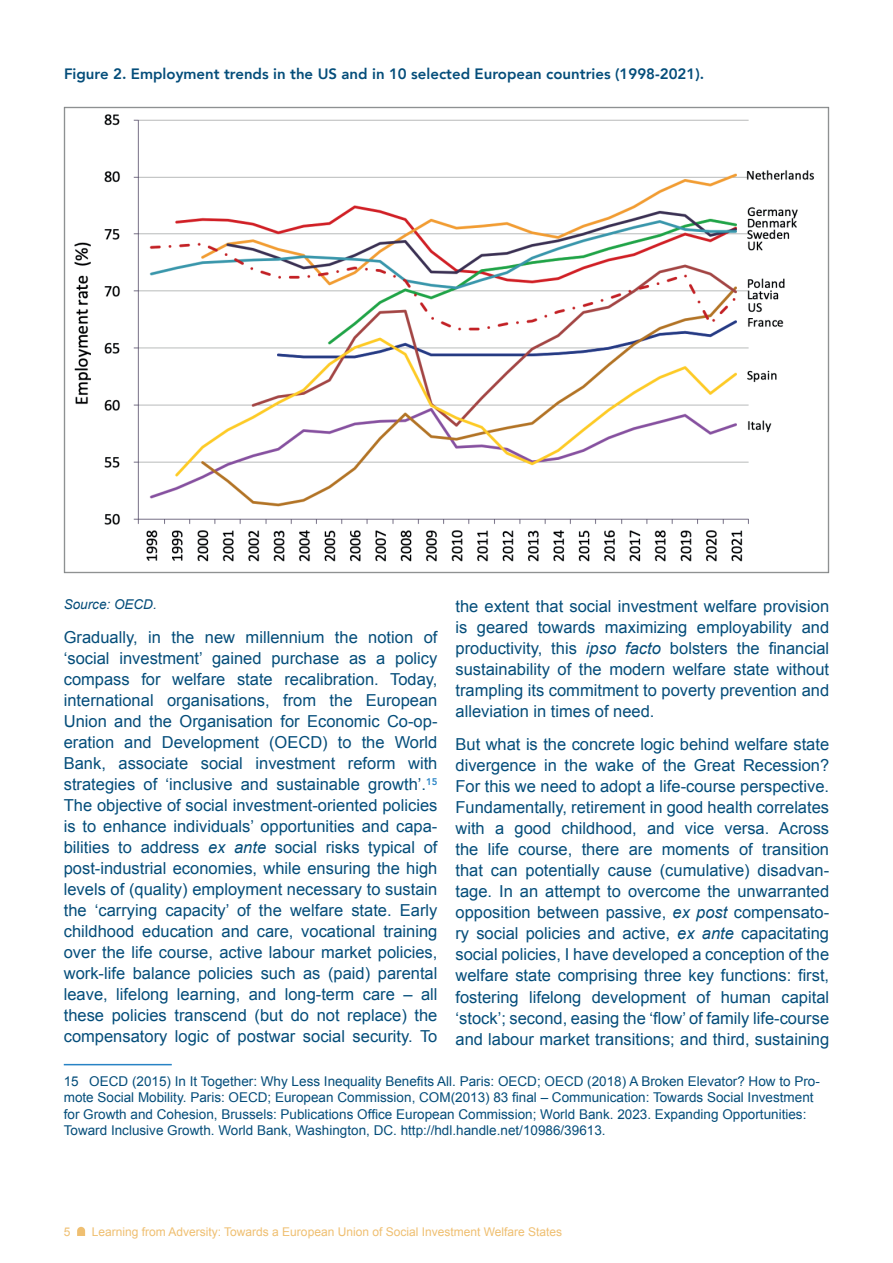
<style>
.page{position:relative;width:893px;height:1263px;background:#fff}
.page>*{position:absolute;margin:0;border:0;box-sizing:border-box;transform-origin:0 0}
.t1{font:16.5px/21px "Arial";color:#044d7a;text-align:justify}
.t2{font:800 15px "Avenir";color:#044d7a}
.t3{font:13.5px/16.5px "Arial";color:#044d7a}
.t4{font:italic 13.5px "Arial";color:#044d7a}
.t5{font:12px "Arial";color:#efbf71}
.s1{font-style:italic}
</style>
<div class="page">
<svg style="left:77px;top:1227px;width:8px;height:9px"></svg>
<img style="left:64px;top:106px;width:765px;height:468px">
<hr style="left:64px;top:1064px;width:108px;height:1px;background:#2783c5">
<p class="t2" style="left:64px;top:62px;width:642px">Figure 2. Employment trends in the US and in 10 selected European countries (1998-2021).</p>
<p class="t4" style="left:64px;top:596px;width:95px">Source: OECD.</p>
<p class="t1" style="left:64px;top:627px;width:375px">Gradually, in the new millennium the notion of ‘social investment’ gained purchase as a policy compass for welfare state recalibration. Today, international organisations, from the European Union and the Organisation for Economic Co-op&shy;eration and Development (OECD) to the World Bank, associate social investment reform with strategies of ‘inclusive and sustainable growth’.<sup>15<br></sup>The objective of social investment-oriented policies is to enhance individuals’ opportunities and capa&shy;bilities to address <span class="s1">ex ante</span> social risks typical of post-industrial economies, while ensuring the high levels of (quality) employment necessary to sustain the ‘carrying capacity’ of the welfare state. Early childhood education and care, vocational training over the life course, active labour market policies, work-life balance policies such as (paid) parental leave, lifelong learning, and long-term care – all these policies transcend (but do not replace) the compensatory logic of postwar social security. To</p>
<p class="t3" style="left:64px;top:1073px;width:758px">15 OECD (2015) In It Together: Why Less Inequality Benefits All. Paris: OECD; OECD (2018) A Broken Elevator? How to Pro&shy;mote Social Mobility. Paris: OECD; European Commission, COM(2013) 83 final – Communication: Towards Social Investment for Growth and Cohesion, Brussels: Publications Office European Commission; World Bank. 2023. Expanding Opportunities:<br>Toward Inclusive Growth. World Bank, Washington, DC. http://hdl.handle.net/10986/39613.</p>
<p class="t1" style="left:455px;top:595px;width:375px">the extent that social investment welfare provision is geared towards maximizing employability and productivity, this <span class="s1">ipso facto</span> bolsters the financial sustainability of the modern welfare state without trampling its commitment to poverty prevention and alleviation in times of need.</p>
<p class="t1" style="left:455px;top:734px;width:375px">But what is the concrete logic behind welfare state divergence in the wake of the Great Recession?<br>For this we need to adopt a life-course perspective.<br>Fundamentally, retirement in good health correlates with a good childhood, and vice versa. Across the life course, there are moments of transition that can potentially cause (cumulative) disadvan&shy;tage. In an attempt to overcome the unwarranted opposition between passive, <span class="s1">ex post</span> compensato&shy;ry social policies and active, <span class="s1">ex ante</span> capacitating social policies, I have developed a conception of the welfare state comprising three key functions: first, fostering lifelong development of human capital ‘stock’; second, easing the ‘flow’ of family life-course and labour market transitions; and third, sustaining</p>
<p class="t5" style="left:64px;top:1224px;width:8px">5</p>
<p class="t5" style="left:92px;top:1224px;width:472px">Learning from Adversity: Towards a European Union of Social Investment Welfare States</p>
</div>
